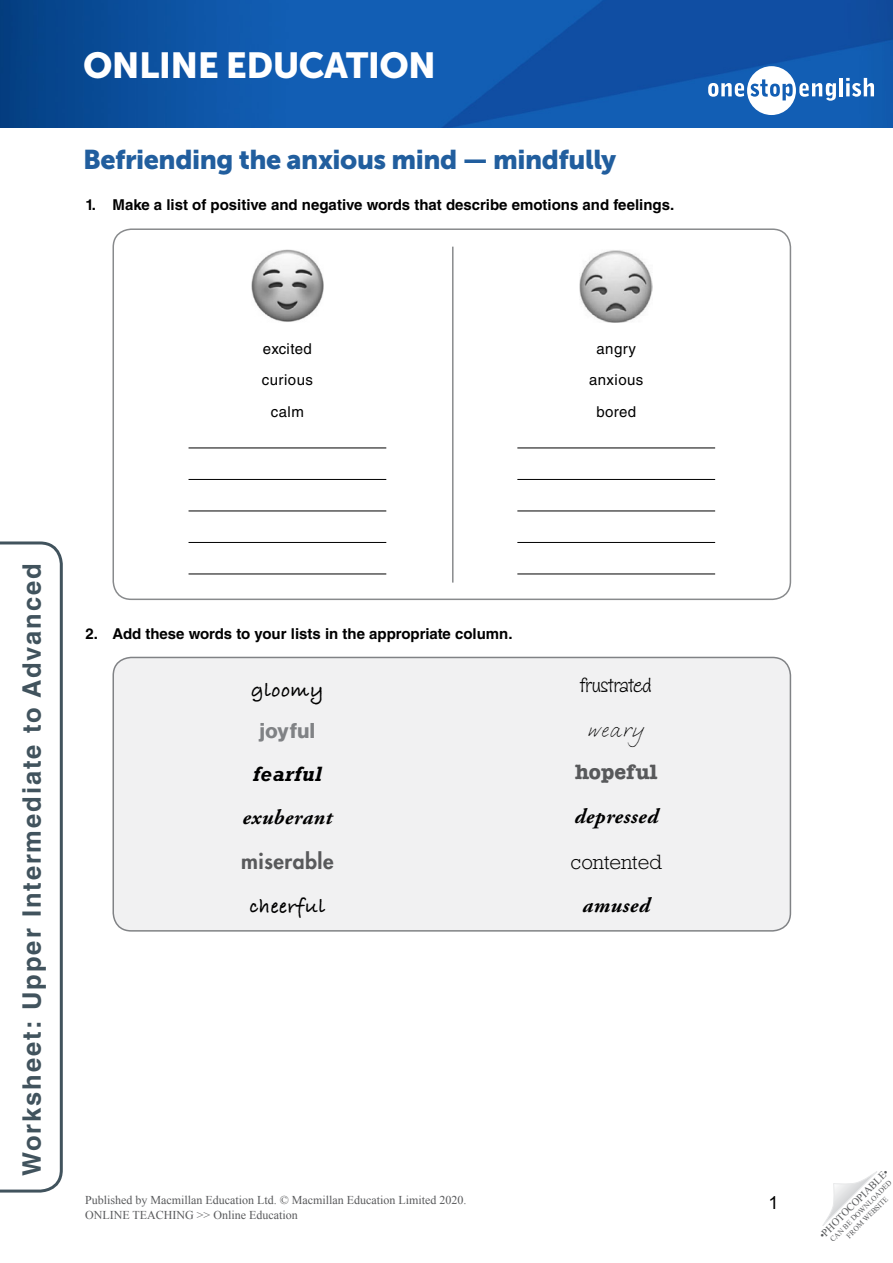
<style>
.page{position:relative;width:893px;height:1263px;background:#fff}
.page>*{position:absolute;margin:0;border:0;box-sizing:border-box;transform-origin:0 0}
.t1{font:36px "Museo Sans 900";letter-spacing:-.015em;color:#fff}
.Article_Subtitle{font:27px "Museo Sans 900";letter-spacing:-.015em;color:#215e9e}
.t2{font:700 25.5px "Helvetica LT Std";letter-spacing:.08em;color:#41535d}
.t3{font:21px/43.5px "Zipty Do Std";color:#000;text-align:center}
.t4{font:italic 700 21px/42.9px "Adobe Garamond Pro";letter-spacing:.025em;color:#000;text-align:center}
.t5{font:800 21px/42.9px "Futura Std";letter-spacing:.025em;color:#58595b;text-align:center}
.t6{font:300 21px/43.7px "Rockwell Std";color:#000;text-align:center}
.t7{font:18px "Arial";color:#000}
.WS__Body_-_rubric{font:700 15px "Helvetica LT Std";color:#000}
.t8{font:15px/31.5px "Helvetica LT Std";letter-spacing:.03em;color:#000;text-align:center}
.t9{font:12px/14.4px "Times New Roman";color:#58595b}
.t10{font:10.5px "Times New Roman";color:#58595b}
.t11{font:7.5px/9px "Times New Roman";color:#58595b;text-align:center}
.s1{font-family:"Bradley Hand ITCTT";font-style:normal}
.s2{font-family:"N Haas Grotesk DS Pro 75 Bd";font-weight:400;font-style:normal;color:#808285}
.s3{font-family:"Rockwell Std"}
.s4{font-family:"Bradley Hand ITC Std";font-weight:700;color:#000}
.s5{font-family:"Bradley Hand ITC Std";font-style:italic}
.s6{font-family:"American Typewriter Std";font-weight:700;color:#58595b}
.s7{font-family:"Adobe Garamond Pro";font-weight:700;font-style:italic}
</style>
<div class="page">
<svg style="left:822px;top:1171px;width:55px;height:55px"></svg>
<img style="left:0;top:0;width:893px;height:128px">
<svg style="left:708px;top:66px;width:128px;height:49px"></svg>
<hr style="left:839px;top:78px;width:4px;height:18px;background:#fff">
<svg style="left:846px;top:78px;width:28px;height:19px"></svg>
<svg style="left:0;top:541px;width:63px;height:652px"></svg>
<img style="left:251px;top:249px;width:73px;height:73px">
<hr style="left:189px;top:448px;width:197px;height:1px;background:#000">
<hr style="left:189px;top:479px;width:197px;height:1px;background:#000">
<hr style="left:189px;top:511px;width:197px;height:1px;background:#000">
<hr style="left:189px;top:542px;width:197px;height:1px;background:#000">
<hr style="left:189px;top:574px;width:197px;height:1px;background:#000">
<img style="left:580px;top:250px;width:73px;height:72px">
<hr style="left:517px;top:448px;width:198px;height:1px;background:#000">
<hr style="left:517px;top:479px;width:198px;height:1px;background:#000">
<hr style="left:517px;top:511px;width:198px;height:1px;background:#000">
<hr style="left:517px;top:542px;width:198px;height:1px;background:#000">
<hr style="left:517px;top:574px;width:198px;height:1px;background:#000">
<div style="left:112px;top:228px;width:679px;height:372px;border:2px solid #888a8c;border-radius:18px"></div>
<div style="left:113px;top:657px;width:677px;height:274px;background:#f1f1f2;border-radius:18px"></div>
<div style="left:112px;top:657px;width:679px;height:275px;border:2px solid #808285;border-radius:18px"></div>
<hr style="left:452px;top:247px;width:2px;height:336px;background:#888a8c">
<h1 class="t1" style="left:83px;top:45px;width:354px">ONLINE EDUCATION</h1>
<p class="Article_Subtitle" style="left:83px;top:144px;width:535px">Befriending the anxious mind — mindfully</p>
<p class="WS__Body_-_rubric" style="left:86px;top:196px;width:590px">1. Make a list of positive and negative words that describe emotions and feelings.</p>
<p class="t8" style="left:262px;top:333px;width:53px">excited curious calm</p>
<p class="t8" style="left:589px;top:333px;width:56px">angry anxious bored</p>
<h3 class="t2" style="left:16px;top:1176px;width:614px;rotate:-90deg">Worksheet: Upper Intermediate to Advanced</h3>
<p class="WS__Body_-_rubric" style="left:86px;top:625px;width:429px">2. Add these words to your lists in the appropriate column.</p>
<p class="t4" style="left:243px;top:668px;width:91px"><span class="s1">gloomy </span><span class="s2">joyful </span><span class="s3">fearful </span>exuberant</p>
<p class="t5" style="left:241px;top:840px;width:94px">miserable <span class="s4">cheerful</span></p>
<p class="t9" style="left:85px;top:1193px;width:383px">Published by Macmillan Education Ltd. © Macmillan Education Limited 2020.<br>ONLINE TEACHING &gt;&gt; Online Education</p>
<p class="t3" style="left:574px;top:663px;width:85px">frustrated <span class="s5">weary </span><span class="s6">hopeful </span><span class="s7">depressed</span></p>
<p class="t6" style="left:571px;top:839px;width:93px">contented <span class="s7">amused</span></p>
<p class="t7" style="left:769px;top:1193px;width:12px">1</p>
<p class="t10" style="left:816px;top:1232px;width:95px;rotate:-45deg">•PHOTOCOPIABLE•</p>
<p class="t11" style="left:828px;top:1237px;width:85px;rotate:-45deg">CAN BE DOWNLOADED<br>FROM WEBSITE</p>
</div>
